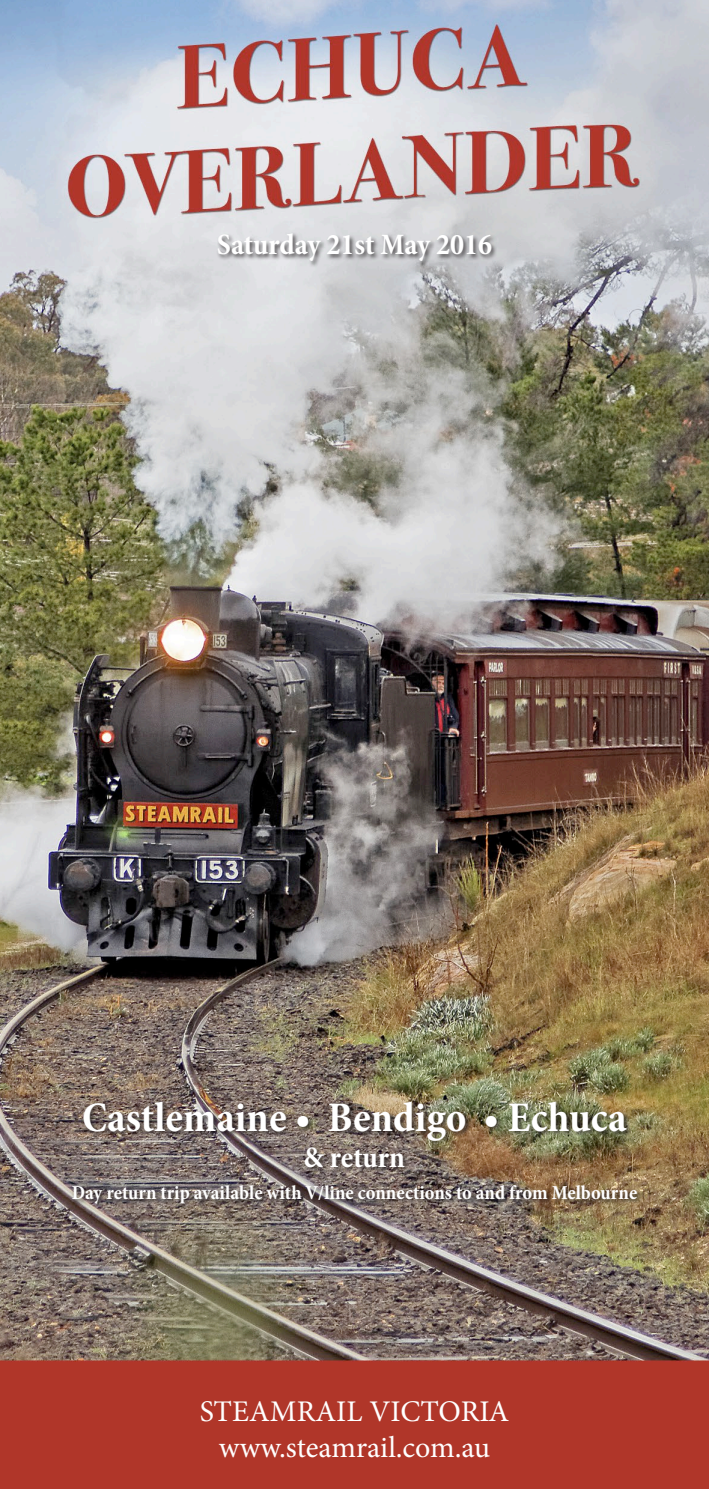
<style>
.page{position:relative;width:709px;height:1489px;background:#fff}
.page>*{position:absolute;margin:0;border:0;box-sizing:border-box;transform-origin:0 0}
.t1{font:700 condensed 42.5px "Minion Pro";color:#fff}
.t2{font:30px "Minion Pro";color:#fff}
.t3{font:700 condensed 30px "Minion Pro";color:#fff}
.t4{font:700 condensed 20px "Minion Pro";color:#fff}
</style>
<div class="page">
<img style="left:0;top:0;width:709px;height:1488px">
<div style="left:216px;top:232px;width:281px;height:36px;background:#231f20;opacity:.75"></div>
<div style="left:83px;top:1098px;width:550px;height:75px;background:#231f20;opacity:.75"></div>
<div style="left:71px;top:1183px;width:572px;height:26px;background:#231f20;opacity:.75"></div>
<p class="t3" style="left:217px;top:224px;width:277px">Saturday 21st May 2016</p>
<p class="t1" style="left:82px;top:1087px;width:546px">Castlemaine • Bendigo • Echuca</p>
<p class="t3" style="left:304px;top:1136px;width:103px">&amp; return</p>
<p class="t4" style="left:72px;top:1179px;width:567px">Day return trip available with V/line connections to and from Melbourne</p>
<p class="t2" style="left:200px;top:1390px;width:311px">STEAMRAIL VICTORIA</p>
<p class="t2" style="left:219px;top:1426px;width:273px">www.steamrail.com.au</p>
</div>
